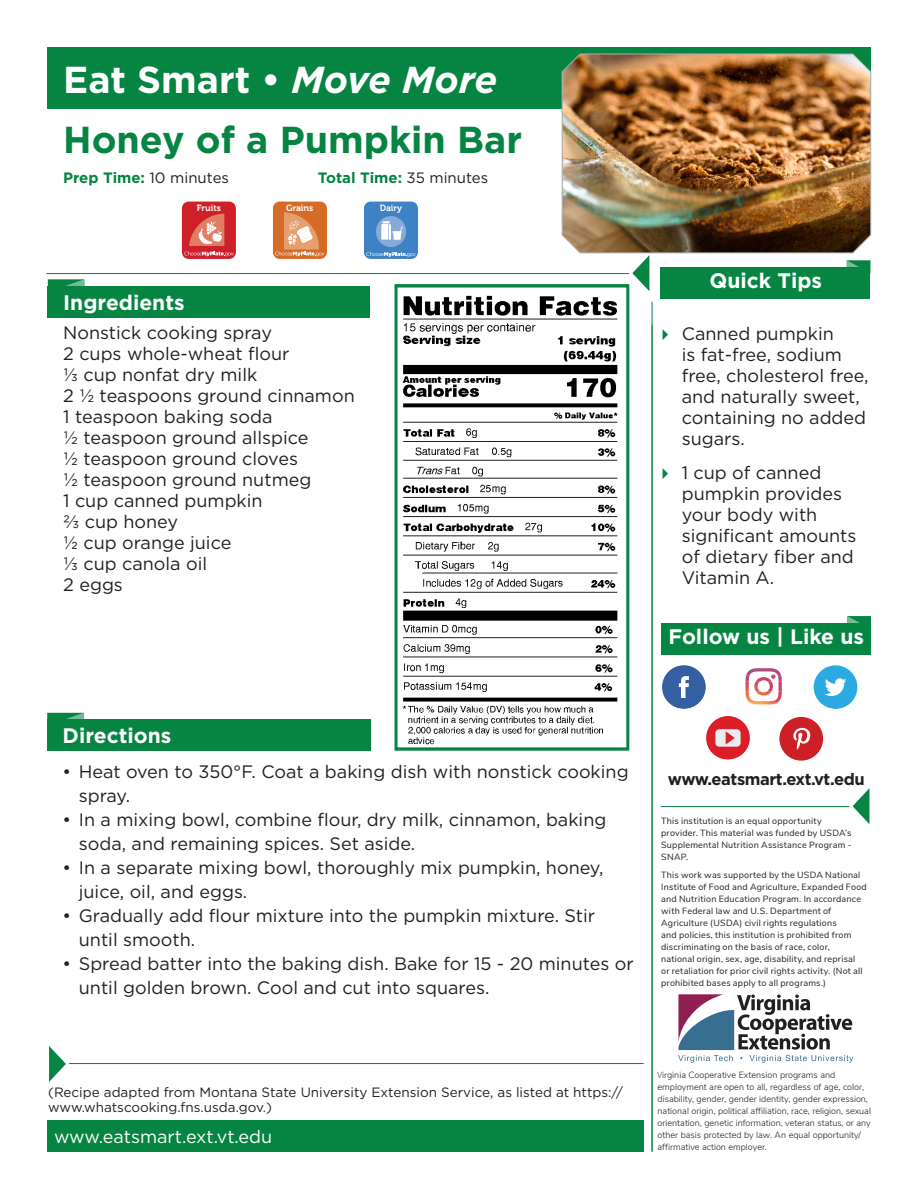
<style>
.page{position:relative;width:918px;height:1188px;background:#fff}
.page>*{position:absolute;margin:0;border:0;box-sizing:border-box;transform-origin:0 0}
.t1{font:700 37.5px/60.4px "Gotham";color:#058442}
.Recipie_titles{font:700 21px "Gotham";color:#fff}
.Quick_Tips_Text{font:18px/21px "Gotham";color:#231f20}
.Text{font:18px "Gotham";color:#231f20}
.t2{font:18px "Gotham";color:#fff}
.t3{font:700 16.5px "Gotham";letter-spacing:-.025em;color:#231f20}
.t4{font:700 15px "Gotham";color:#058442}
.t5{font:13.5px/15px "Gotham";color:#231f20}
.t6{font:9px/12px "Nunito Sans";letter-spacing:.025em;color:#231f20}
.t7{font:300 9px/12px "Nunito Sans";color:#231f20}
.t8{font:9px "Museo 700";color:#fff}
.s1{color:#fff}
.s2{font-style:italic;color:#fff}
.s3{font-weight:400;color:#231f20}
.s4{font-family:"Myriad Pro"}
</style>
<div class="page">
<div style="left:47px;top:47px;width:824px;height:62px;background:#058442"></div>
<div style="left:47px;top:1121px;width:597px;height:31px;background:#058442"></div>
<hr style="left:652px;top:302px;width:1px;height:850px;background:#058442">
<svg style="left:629px;top:255px;width:21px;height:42px"></svg>
<hr style="left:46px;top:273px;width:583px;height:1px;background:#058442">
<svg style="left:48px;top:279px;width:37px;height:7px"></svg>
<div style="left:48px;top:286px;width:322px;height:31px;background:#058442"></div>
<svg style="left:662px;top:665px;width:44px;height:44px"></svg>
<svg style="left:706px;top:716px;width:44px;height:44px"></svg>
<svg style="left:740px;top:663px;width:47px;height:46px"></svg>
<img style="left:746px;top:691px;width:36px;height:13px">
<img style="left:746px;top:668px;width:36px;height:13px">
<img style="left:767px;top:681px;width:15px;height:10px">
<svg style="left:813px;top:663px;width:46px;height:46px"></svg>
<svg style="left:814px;top:665px;width:43px;height:44px"></svg>
<svg style="left:779px;top:717px;width:44px;height:44px"></svg>
<svg style="left:846px;top:260px;width:24px;height:7px"></svg>
<div style="left:661px;top:267px;width:209px;height:31px;background:#058442"></div>
<svg style="left:847px;top:616px;width:24px;height:7px"></svg>
<div style="left:661px;top:623px;width:210px;height:31px;background:#058442"></div>
<svg style="left:853px;top:788px;width:17px;height:36px"></svg>
<hr style="left:661px;top:806px;width:188px;height:1px;background:#058442">
<svg style="left:49px;top:1046px;width:17px;height:36px"></svg>
<hr style="left:69px;top:1063px;width:575px;height:1px;background:#058442">
<svg style="left:47px;top:713px;width:37px;height:7px"></svg>
<div style="left:47px;top:720px;width:323px;height:31px;background:#058442"></div>
<img style="left:402px;top:295px;width:216px;height:450px">
<div style="left:395px;top:284px;width:234px;height:467px;border:3px solid #058442"></div>
<img style="left:561px;top:53px;width:311px;height:201px">
<div style="left:273px;top:202px;width:54px;height:57px;background:#d56b27;border-radius:7px"></div>
<svg style="left:275px;top:212px;width:49px;height:44px"></svg>
<div style="left:182px;top:202px;width:54px;height:57px;background:#cf2029;border-radius:7px"></div>
<svg style="left:189px;top:214px;width:36px;height:32px"></svg>
<svg style="left:184px;top:252px;width:50px;height:4px"></svg>
<div style="left:364px;top:202px;width:54px;height:57px;background:#3c82c4;border-radius:7px"></div>
<div style="left:376px;top:216px;width:30px;height:31px;background:#88aad8;border-radius:15px"></div>
<svg style="left:381px;top:221px;width:22px;height:19px"></svg>
<svg style="left:366px;top:252px;width:50px;height:5px"></svg>
<svg style="left:678px;top:995px;width:175px;height:68px"></svg>
<h1 class="t1" style="left:63px;top:49px;width:460px"><span class="s1">Eat Smart •</span> <span class="s2">Move More<br></span>Honey of a Pumpkin Bar</h1>
<p class="t4" style="left:63px;top:168px;width:167px">Prep Time: <span class="s3">10 minutes</span></p>
<p class="t4" style="left:318px;top:168px;width:172px">Total Time: <span class="s3">35 minutes</span></p>
<p class="t8" style="left:197px;top:203px;width:25px">Fruits</p>
<p class="t8" style="left:286px;top:203px;width:29px">Grains</p>
<p class="t8" style="left:380px;top:203px;width:24px">Dairy</p>
<p class="Recipie_titles" style="left:63px;top:288px;width:123px">Ingredients</p>
<p class="Text" style="left:63px;top:321px;width:210px">Nonstick cooking spray</p>
<p class="Text" style="left:63px;top:342px;width:228px">2 cups whole-wheat flour</p>
<p class="Text" style="left:63px;top:363px;width:196px">⅓ cup nonfat dry milk</p>
<p class="Text" style="left:63px;top:384px;width:293px">2 ½ teaspoons ground cinnamon</p>
<p class="Text" style="left:63px;top:405px;width:211px">1 teaspoon baking soda</p>
<p class="Text" style="left:63px;top:426px;width:247px">½ teaspoon ground allspice</p>
<p class="Text" style="left:63px;top:447px;width:236px">½ teaspoon ground cloves</p>
<p class="Text" style="left:63px;top:468px;width:250px">½ teaspoon ground nutmeg</p>
<p class="Text" style="left:63px;top:489px;width:201px">1 cup canned pumpkin</p>
<p class="Text" style="left:63px;top:510px;width:116px">⅔ cup honey</p>
<p class="Text" style="left:63px;top:531px;width:170px">½ cup orange juice</p>
<p class="Text" style="left:63px;top:552px;width:145px">⅓ cup canola oil</p>
<p class="Text" style="left:63px;top:573px;width:61px">2 eggs</p>
<p class="Recipie_titles" style="left:710px;top:267px;width:114px">Quick Tips</p>
<p class="Quick_Tips_Text" style="left:682px;top:322px;width:188px">Canned pumpkin<br>is fat-free, sodium free, cholesterol free, and naturally sweet, containing no added sugars.</p>
<p class="Quick_Tips_Text" style="left:682px;top:462px;width:176px">1 cup of canned pumpkin provides your body with significant amounts of dietary fiber and<br>Vitamin A.</p>
<p class="Recipie_titles" style="left:669px;top:622px;width:197px">Follow us | Like us</p>
<p class="Recipie_titles" style="left:63px;top:722px;width:110px">Directions</p>
<p class="Quick_Tips_Text" style="left:79px;top:759px;width:551px;line-height:24px;text-indent:-16px">• Heat oven to 350°F. Coat a baking dish with nonstick cooking spray.</p>
<p class="Quick_Tips_Text" style="left:79px;top:807px;width:529px;line-height:24px;text-indent:-16px">• In a mixing bowl, combine flour, dry milk, cinnamon, baking soda, and remaining spices. Set aside.</p>
<p class="Quick_Tips_Text" style="left:79px;top:855px;width:526px;line-height:24px;text-indent:-16px">• In a separate mixing bowl, thoroughly mix pumpkin, honey, juice, oil, and eggs.</p>
<p class="Quick_Tips_Text" style="left:79px;top:903px;width:518px;line-height:24px;text-indent:-16px">• Gradually add flour mixture into the pumpkin mixture. Stir until smooth.</p>
<p class="Quick_Tips_Text" style="left:79px;top:951px;width:556px;line-height:24px;text-indent:-16px">• Spread batter into the baking dish. Bake for 15 - 20 minutes or until golden brown. Cool and cut into squares.</p>
<p class="t3" style="left:668px;top:768px;width:199px">www.eatsmart.ext.vt.edu</p>
<p class="t6" style="left:661px;top:814px;width:192px">This institution is an equal opportunity provider. This material was funded by USDA’s Supplemental Nutrition Assistance Program - SNAP.</p>
<p class="t6" style="left:661px;top:869px;width:207px">This work was supported by the USDA National Institute of Food and Agriculture, Expanded Food and Nutrition Education Program. In accordance with Federal law and U.S. Department of Agriculture (USDA) civil rights regulations<br>and policies, this institution is prohibited from discriminating on the basis of race, color,<br>national origin, sex, age, disability, and reprisal<br>or retaliation for prior civil rights activity. (Not all prohibited bases apply to all programs.)</p>
<p class="t5" style="left:48px;top:1085px;width:576px">(Recipe adapted from Montana State University Extension Service, as listed at https:// www.whatscooking.fns.usda.gov.)</p>
<p class="t2" style="left:54px;top:1125px;width:220px">www.eatsmart.ext.vt.edu</p>
<p class="t7" style="left:658px;top:1068px;width:215px"><span class="s4">V</span>irginia Cooperative Extension programs and employment are open to all, regardless of age, color, disability, gender, gender identity, gender expression, national origin, political affiliation, race, religion, sexual orientation, genetic information, veteran status, or any other basis protected by law. An equal opportunity/ affirmative action employer.</p>
</div>
